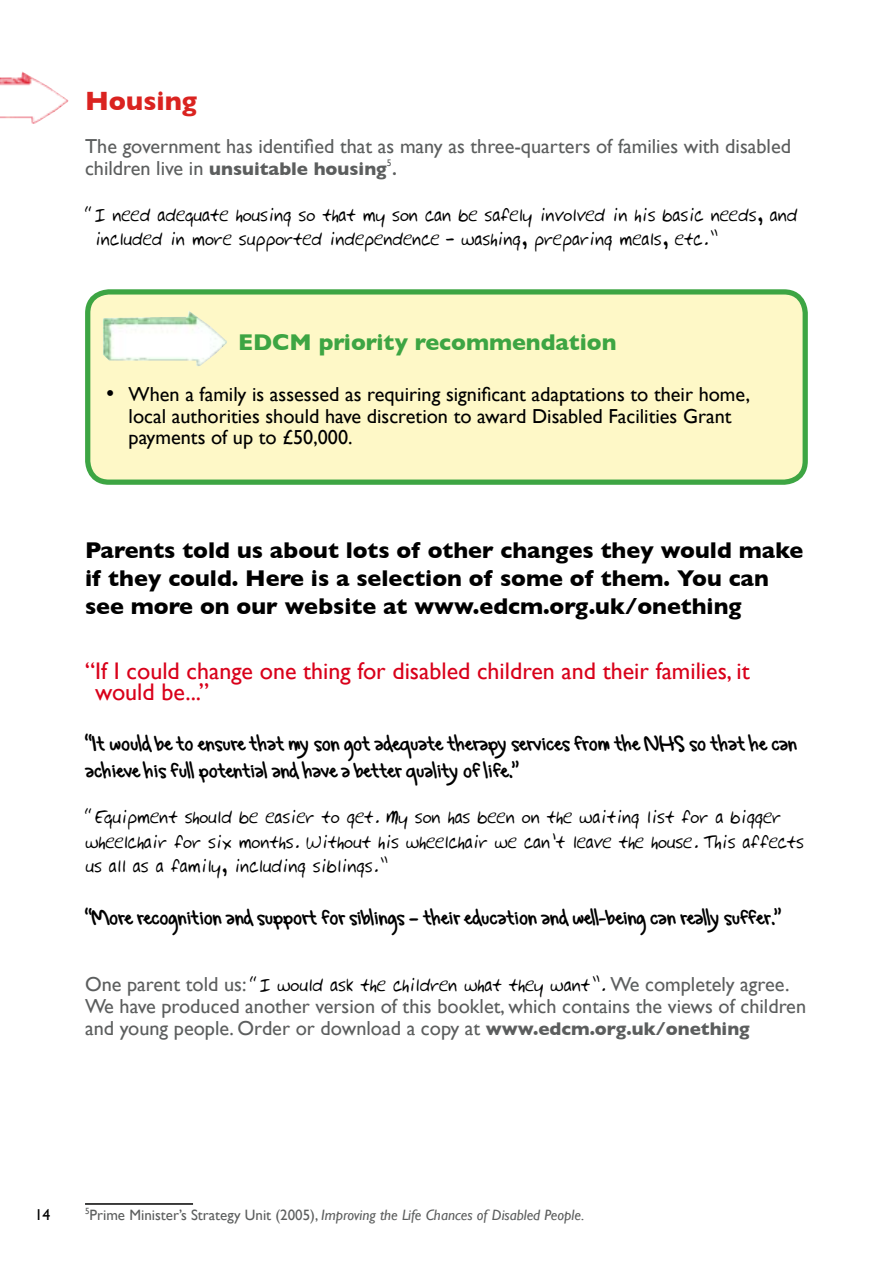
<style>
.page{position:relative;width:893px;height:1263px;background:#fff}
.page>*{position:absolute;margin:0;border:0;box-sizing:border-box;transform-origin:0 0}
.t1{font:700 27px "Gill Sans";color:#da2320}
.t2{font:24px/27.8px "Gregs Hand";color:#000}
.t3{font:24px/21.6px "Gill Sans";color:#d9001a}
.t4{font:700 23.25px/27.9px "Gill Sans";color:#000}
.t5{font:700 23.25px "Gill Sans";color:#3da543}
.t6{font:20.25px/24.3px "Johns Hand";color:#000}
.t7{font:20.25px/21.6px "Gill Sans";color:#5c5e5e}
.t8{font:20.25px/21.6px "Gill Sans";color:#000}
.t9{font:700 18.75px "Gill Sans";color:#5c5e5e}
.t10{font:15.75px "Gill Sans";color:#000}
.t11{font:italic 15px "Gill Sans";color:#5c5e5e}
.s1{font-weight:400;font-size:20.25px}
.s2{font-family:"Helvetica Rounded";font-size:18px}
.s3{font-size:23.25px}
.s4{font-family:"Gill Sans";color:#5c5e5e}
.s5{font-weight:700;font-size:18.75px}
.s6{font-style:normal}
</style>
<div class="page">
<div style="left:88px;top:292px;width:717px;height:190px;background:#fef8c7;border-radius:21px"></div>
<div style="left:85px;top:289px;width:723px;height:196px;border:5px solid #3da543;border-radius:21px"></div>
<img style="left:103px;top:311px;width:124px;height:55px">
<hr style="left:85px;top:1203px;width:108px;height:2px;background:#000">
<img style="left:0;top:71px;width:68px;height:53px">
<h1 class="t1" style="left:85px;top:85px;width:114px">Housing</h1>
<p class="t7" style="left:85px;top:135px;width:707px">The government has identified that as many as three-quarters of families with disabled</p>
<p class="t9" style="left:85px;top:157px;width:314px"><span class="s1">children live in</span> unsuitable housing <span class="s2">.</span></p>
<p class="t6" style="left:94px;top:201px;width:704px;text-indent:-9px">“I need adequate housing so that my son can be safely involved in his basic needs, and included in more supported independence – washing, preparing meals, etc.”</p>
<p class="t5" style="left:238px;top:328px;width:380px">EDCM priority recommendation</p>
<p class="t8" style="left:129px;top:383px;width:623px;text-indent:-23px"><span class="s3">•</span> When a family is assessed as requiring significant adaptations to their home, local authorities should have discretion to award Disabled Facilities Grant payments of up to £50,000.</p>
<p class="t4" style="left:85px;top:536px;width:720px">Parents told us about lots of other changes they would make if they could. Here is a selection of some of them. You can see more on our website at www.edcm.org.uk/onething</p>
<p class="t3" style="left:95px;top:660px;width:656px;text-indent:-10px">“If I could change one thing for disabled children and their families, it would be...”</p>
<p class="t2" style="left:85px;top:727px;width:713px">“It would be to ensure that my son got adequate therapy services from the NHS so that he can achieve his full potential and have a better quality of life.”</p>
<p class="t6" style="left:85px;top:804px;width:720px">“Equipment should be easier to get. My son has been on the waiting list for a bigger wheelchair for six months. Without his wheelchair we can’t leave the house. This affects us all as a family, including siblings.”</p>
<p class="t2" style="left:85px;top:902px;width:697px">“More recognition and support for siblings – their education and well-being can really suffer.”</p>
<p class="t6" style="left:85px;top:972px;width:706px"><span class="s4">One parent told us:</span> “I would ask the children what they want”. <span class="s4">We completely agree.</span></p>
<p class="t7" style="left:85px;top:995px;width:723px">We have produced another version of this booklet, which contains the views of children and young people. Order or download a copy at <span class="s5">www.edcm.org.uk/onething</span></p>
<p class="t10" style="left:35px;top:1206px;width:17px">1 4</p>
<p class="t11" style="left:90px;top:1207px;width:496px"><span class="s6">Prime Minister’s Strategy Unit (2005),</span> Improving the Life Chances of Disabled People.</p>
</div>
